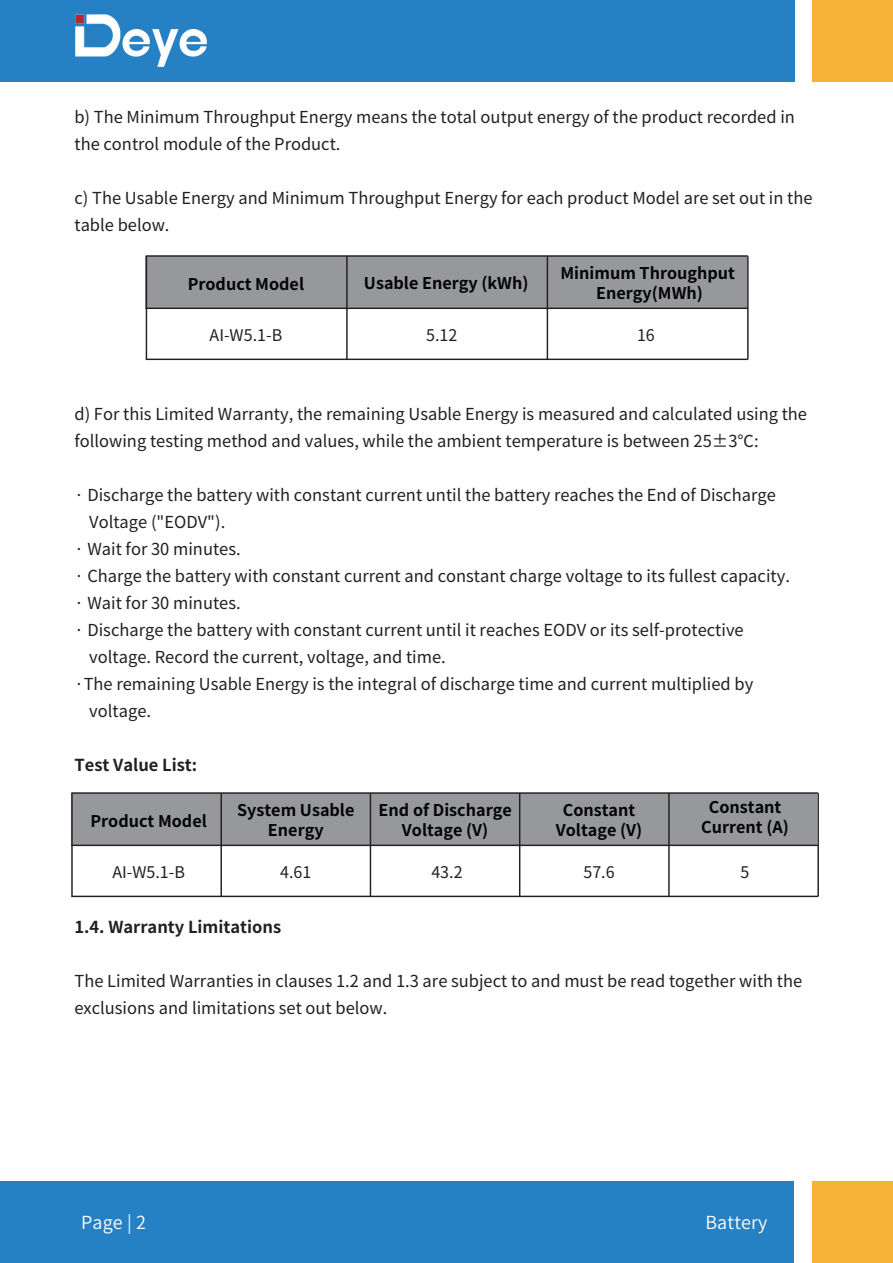
<style>
.page{position:relative;width:893px;height:1263px;background:#fff}
.page>*{position:absolute;margin:0;border:0;box-sizing:border-box;transform-origin:0 0}
.t1{font:18px "Source Han Sans CN";letter-spacing:.01em;color:#fff}
.t2{font:16.5px/27px "Source Han Sans CN";color:#231f20}
.t3{font:700 16.5px "Source Han Sans CN";color:#231f20}
.t4{font:700 16.2px/19.4px "Source Han Sans CN";color:#030303;text-align:center}
.t5{font:16.05px "Source Han Sans CN";color:#231f20}
</style>
<div class="page">
<div style="left:812px;top:1182px;width:81px;height:81px;background:#f6b335"></div>
<div style="left:813px;top:0;width:80px;height:81px;background:#f6b335"></div>
<div style="left:0;top:1182px;width:794px;height:81px;background:#2580c4"></div>
<div style="left:0;top:0;width:794px;height:81px;background:#2580c4"></div>
<img style="left:75px;top:14px;width:132px;height:53px">
<div style="left:146px;top:256px;width:601px;height:52px;background:#97989c"></div>
<hr style="left:146px;top:256px;width:1px;height:103px;background:#231f20">
<hr style="left:346px;top:256px;width:2px;height:103px;background:#231f20">
<hr style="left:146px;top:308px;width:602px;height:1px;background:#231f20">
<hr style="left:146px;top:359px;width:602px;height:1px;background:#231f20">
<hr style="left:146px;top:255px;width:602px;height:2px;background:#231f20">
<hr style="left:547px;top:256px;width:1px;height:103px;background:#231f20">
<hr style="left:747px;top:256px;width:2px;height:103px;background:#231f20">
<div style="left:71px;top:793px;width:746px;height:52px;background:#97989c"></div>
<hr style="left:71px;top:793px;width:2px;height:103px;background:#231f20">
<hr style="left:220px;top:793px;width:2px;height:103px;background:#231f20">
<hr style="left:71px;top:845px;width:747px;height:1px;background:#231f20">
<hr style="left:71px;top:896px;width:747px;height:1px;background:#231f20">
<hr style="left:71px;top:792px;width:747px;height:2px;background:#231f20">
<hr style="left:370px;top:793px;width:1px;height:103px;background:#231f20">
<hr style="left:519px;top:793px;width:1px;height:103px;background:#231f20">
<hr style="left:668px;top:793px;width:2px;height:103px;background:#231f20">
<hr style="left:817px;top:793px;width:2px;height:103px;background:#231f20">
<p class="t2" style="left:74px;top:104px;width:722px">b) The Minimum Throughput Energy means the total output energy of the product recorded in the control module of the Product.</p>
<p class="t2" style="left:74px;top:185px;width:740px">c) The Usable Energy and Minimum Throughput Energy for each product Model are set out in the table below.</p>
<p class="t4" style="left:188px;top:275px;width:118px">Product Model</p>
<p class="t4" style="left:364px;top:274px;width:166px">Usable Energy (kWh)</p>
<p class="t4" style="left:560px;top:264px;width:176px">Minimum Throughput<br>Energy(MWh)</p>
<p class="t5" style="left:210px;top:326px;width:74px">AI-W5.1-B</p>
<p class="t5" style="left:426px;top:326px;width:33px">5.12</p>
<p class="t5" style="left:637px;top:326px;width:19px">16</p>
<p class="t2" style="left:74px;top:401px;width:734px">d) For this Limited Warranty, the remaining Usable Energy is measured and calculated using the following testing method and values, while the ambient temperature is between 25±3℃:</p>
<p class="t2" style="left:74px;top:482px;width:703px">· Discharge the battery with constant current until the battery reaches the End of Discharge</p>
<p class="t2" style="left:89px;top:509px;width:138px">Voltage ("EODV").</p>
<p class="t2" style="left:74px;top:536px;width:168px">· Wait for 30 minutes.</p>
<p class="t2" style="left:74px;top:563px;width:717px">· Charge the battery with constant current and constant charge voltage to its fullest capacity.</p>
<p class="t2" style="left:74px;top:590px;width:168px">· Wait for 30 minutes.</p>
<p class="t2" style="left:74px;top:617px;width:671px">· Discharge the battery with constant current until it reaches EODV or its self-protective</p>
<p class="t2" style="left:89px;top:644px;width:358px">voltage. Record the current, voltage, and time.</p>
<p class="t2" style="left:74px;top:671px;width:680px">·The remaining Usable Energy is the integral of discharge time and current multiplied by</p>
<p class="t2" style="left:89px;top:698px;width:63px">voltage.</p>
<p class="t3" style="left:74px;top:755px;width:124px">Test Value List:</p>
<p class="t4" style="left:90px;top:812px;width:118px">Product Model</p>
<p class="t5" style="left:112px;top:863px;width:74px">AI-W5.1-B</p>
<p class="t4" style="left:237px;top:801px;width:119px">System Usable<br>Energy</p>
<p class="t4" style="left:379px;top:801px;width:135px">End of Discharge<br>Voltage (V)</p>
<p class="t4" style="left:556px;top:801px;width:88px">Constant<br>Voltage (V)</p>
<p class="t4" style="left:701px;top:798px;width:89px">Constant<br>Current (A)</p>
<p class="t5" style="left:280px;top:863px;width:33px">4.61</p>
<p class="t5" style="left:431px;top:863px;width:33px">43.2</p>
<p class="t5" style="left:583px;top:863px;width:33px">57.6</p>
<p class="t5" style="left:741px;top:863px;width:10px">5</p>
<p class="t3" style="left:74px;top:917px;width:208px">1.4. Warranty Limitations</p>
<p class="t2" style="left:74px;top:968px;width:729px">The Limited Warranties in clauses 1.2 and 1.3 are subject to and must be read together with the exclusions and limitations set out below.</p>
<p class="t1" style="left:81px;top:1212px;width:67px">Page | 2</p>
<p class="t1" style="left:705px;top:1212px;width:64px">Battery</p>
</div>
